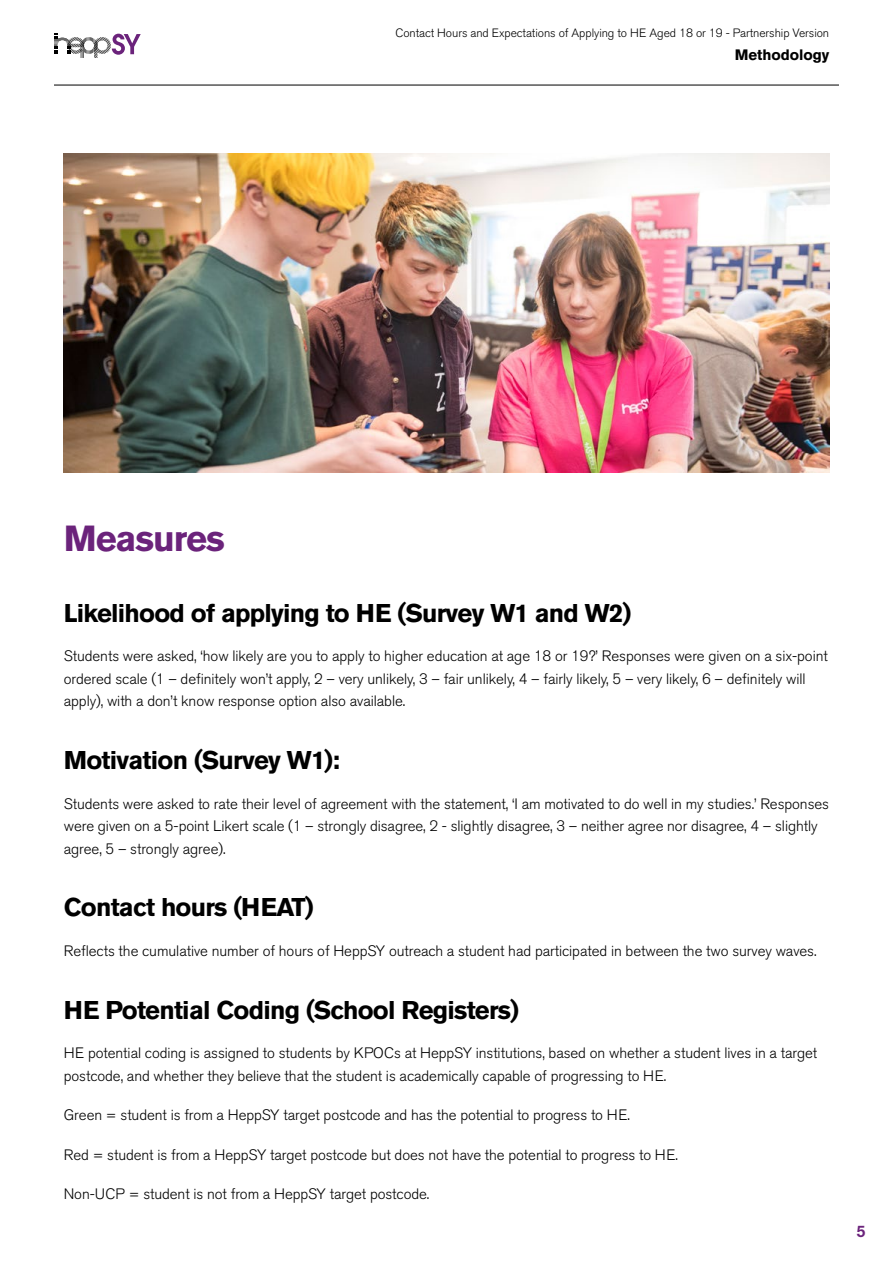
<style>
.page{position:relative;width:893px;height:1263px;background:#fff}
.page>*{position:absolute;margin:0;border:0;box-sizing:border-box;transform-origin:0 0}
.Heading_2x{font:700 36px "Akzidenz Grotesk BE";letter-spacing:-.03em;color:#6b237b}
.Heading_3_Single{font:700 25.5px "Akzidenz Grotesk BE";letter-spacing:-.03em;color:#000}
.t1{font:500 16.5px "Akzidenz Grotesk BE";color:#6b237b}
.t2{font:300 15px/22.5px "Akzidenz Grotesk BE";letter-spacing:-.005em;color:#000}
.t3{font:700 15px "Akzidenz Grotesk BE";letter-spacing:-.005em;color:#000}
.t4{font:300 12px "Akzidenz Grotesk BE";letter-spacing:-.005em;color:#000}
</style>
<div class="page">
<hr style="left:54px;top:85px;width:785px;height:1px;background:#000">
<svg style="left:54px;top:33px;width:87px;height:25px"></svg>
<img style="left:64px;top:153px;width:765px;height:319px">
<p class="t4" style="left:395px;top:26px;width:435px">Contact Hours and Expectations of Applying to HE Aged 18 or 19 - Partnership Version</p>
<p class="t3" style="left:735px;top:46px;width:96px">Methodology</p>
<p class="Heading_2x" style="left:64px;top:517px;width:163px">Measures</p>
<p class="Heading_3_Single" style="left:64px;top:598px;width:569px">Likelihood of applying to HE (Survey W1 and W2)</p>
<p class="t2" style="left:64px;top:645px;width:766px">Students were asked, ‘how likely are you to apply to higher education at age 18 or 19?’ Responses were given on a six-point ordered scale (1 – definitely won’t apply, 2 – very unlikely, 3 – fair unlikely, 4 – fairly likely, 5 – very likely, 6 – definitely will apply), with a don’t know response option also available.</p>
<p class="Heading_3_Single" style="left:64px;top:745px;width:278px">Motivation (Survey W1):</p>
<p class="t2" style="left:64px;top:792px;width:767px">Students were asked to rate their level of agreement with the statement, ‘I am motivated to do well in my studies.’ Responses were given on a 5-point Likert scale (1 – strongly disagree, 2 - slightly disagree, 3 – neither agree nor disagree, 4 – slightly agree, 5 – strongly agree).</p>
<p class="Heading_3_Single" style="left:64px;top:893px;width:251px">Contact hours (HEAT)</p>
<p class="t2" style="left:64px;top:940px;width:754px">Reflects the cumulative number of hours of HeppSY outreach a student had participated in between the two survey waves.</p>
<p class="Heading_3_Single" style="left:64px;top:995px;width:457px">HE Potential Coding (School Registers)</p>
<p class="t2" style="left:64px;top:1042px;width:755px">HE potential coding is assigned to students by KPOCs at HeppSY institutions, based on whether a student lives in a target postcode, and whether they believe that the student is academically capable of progressing to HE.</p>
<p class="t2" style="left:64px;top:1104px;width:568px">Green = student is from a HeppSY target postcode and has the potential to progress to HE.</p>
<p class="t2" style="left:64px;top:1143px;width:616px">Red = student is from a HeppSY target postcode but does not have the potential to progress to HE.</p>
<p class="t2" style="left:64px;top:1183px;width:367px">Non-UCP = student is not from a HeppSY target postcode.</p>
<p class="t1" style="left:856px;top:1221px;width:11px">5</p>
</div>
